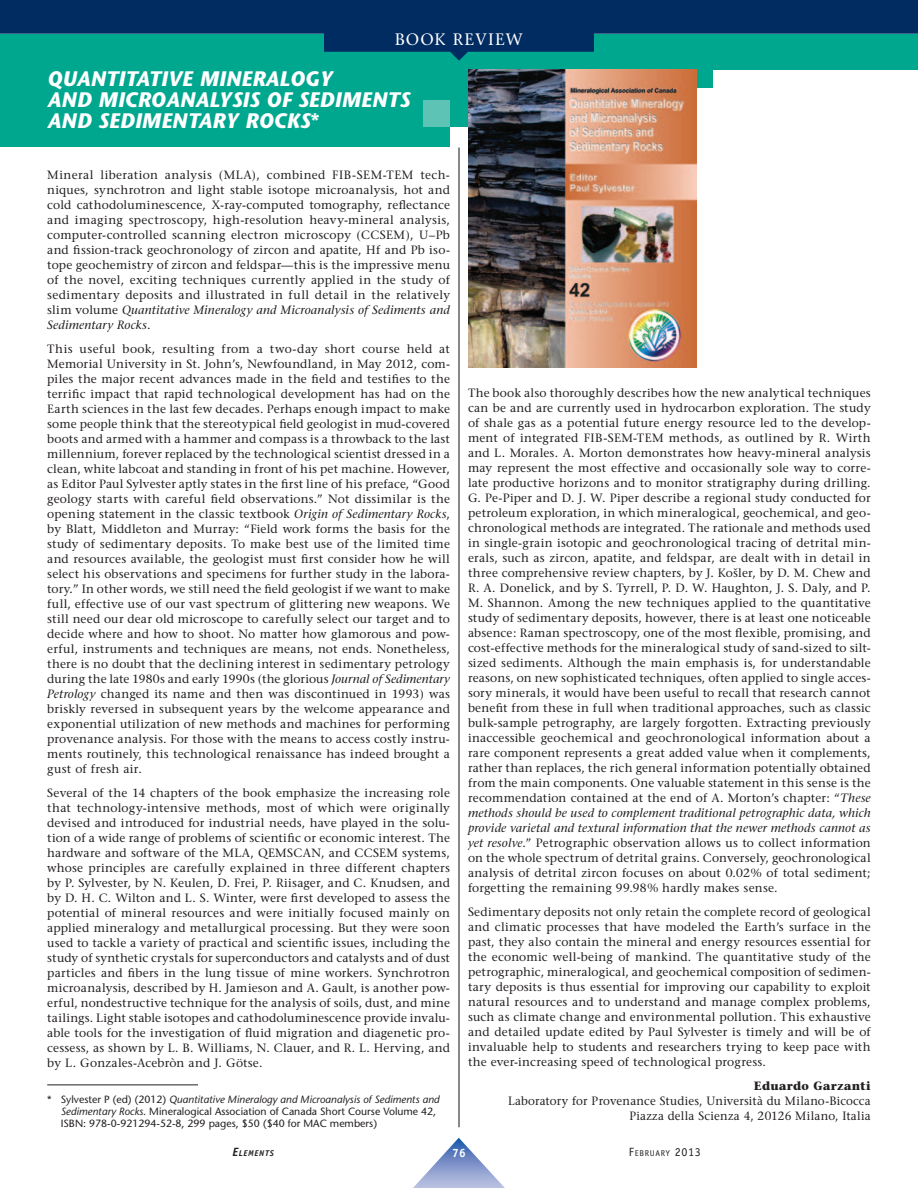
<style>
.page{position:relative;width:918px;height:1188px;background:#fff}
.page>*{position:absolute;margin:0;border:0;box-sizing:border-box;transform-origin:0 0}
.t1{font:italic 700 21px/21px "Stone Sans";color:#fff}
.t2{font:16.5px "Stone Serif";letter-spacing:.06em;color:#fff}
.t3{font:12px/15px "Stone Serif";letter-spacing:.02em;color:#231f20;text-align:justify}
.t4{font:12px/15px "Stone Serif";letter-spacing:.02em;color:#231f20;text-align:right;scale:.96 1}
.t5{font:700 12px "Stone Serif";letter-spacing:.03em;color:#231f20;scale:.96 1}
.t6{font:700 12px "Officina Sans";color:#fff}
.t7{font:10.5px/12px "Stone Sans";color:#231f20}
.t8{font:8.4px "Officina Sans";letter-spacing:.08em;color:#231f20}
.t9{font:italic 700 8.4px "Officina Sans";letter-spacing:.08em;color:#231f20}
.s1{font-style:normal}
.s2{font-style:italic}
.s3{font-size:12px}
</style>
<div class="page">
<div style="left:0;top:34px;width:468px;height:112px;background:#00a78f"></div>
<div style="left:450px;top:127px;width:18px;height:19px;background:#fff"></div>
<div style="left:695px;top:70px;width:18px;height:18px;background:#00a78f"></div>
<div style="left:423px;top:100px;width:27px;height:27px;background:#5cc3b5"></div>
<div style="left:450px;top:34px;width:468px;height:36px;background:#00a78f"></div>
<img style="left:468px;top:70px;width:229px;height:298px">
<hr style="left:47px;top:1084px;width:151px;height:1px;background:#231f20">
<hr style="left:459px;top:148px;width:1px;height:979px;background:#08141c">
<svg style="left:413px;top:1138px;width:92px;height:50px"></svg>
<svg style="left:0;top:0;width:918px;height:61px;fill:#002c62"></svg>
<h2 class="t2" style="left:395px;top:32px;width:130px">BOOK REVIEW</h2>
<h1 class="t1" style="left:47px;top:70px;width:364px">QUANTITATIVE MINERALOGY<br>AND MICROANALYSIS OF SEDIMENTS<br>AND SEDIMENTARY ROCKS<span class="s1">*</span></h1>
<p class="t3" style="left:47px;top:168px;width:404px">Mineral liberation analysis (MLA), combined FIB-SEM-TEM tech&shy;niques, synchrotron and light stable isotope microanalysis, hot and cold cathodoluminescence, X-ray-computed tomography, reflectance and imaging spectroscopy, high-resolution heavy-mineral analysis, computer-controlled scanning electron microscopy (CCSEM), U–Pb and fission-track geochronology of zircon and apatite, Hf and Pb iso&shy;tope geochemistry of zircon and feldspar—this is the impressive menu of the novel, exciting techniques currently applied in the study of sedimentary deposits and illustrated in full detail in the relatively slim volume <span class="s2">Quantitative Mineralogy and Microanalysis of Sediments and Sedimentary Rocks</span>.</p>
<p class="t3" style="left:47px;top:342px;width:404px">This useful book, resulting from a two-day short course held at Memorial University in St. John’s, Newfoundland, in May 2012, com&shy;piles the major recent advances made in the field and testifies to the terrific impact that rapid technological development has had on the Earth sciences in the last few decades. Perhaps enough impact to make some people think that the stereotypical field geologist in mud-covered boots and armed with a hammer and compass is a throwback to the last millennium, forever replaced by the technological scientist dressed in a clean, white labcoat and standing in front of his pet machine. However, as Editor Paul Sylvester aptly states in the first line of his preface, “Good geology starts with careful field observations.” Not dissimilar is the opening statement in the classic textbook <span class="s2">Origin of Sedimentary Rocks</span>, by Blatt, Middleton and Murray: “Field work forms the basis for the study of sedimentary deposits. To make best use of the limited time and resources available, the geologist must first consider how he will select his observations and specimens for further study in the labora&shy;tory<span class="s2">.</span>” In other words, we still need the field geologist if we want to make full, effective use of our vast spectrum of glittering new weapons. We still need our dear old microscope to carefully select our target and to decide where and how to shoot. No matter how glamorous and pow&shy;erful, instruments and techniques are means, not ends. Nonetheless, there is no doubt that the declining interest in sedimentary petrology during the late 1980s and early 1990s (the glorious <span class="s2">Journal of Sedimentary Petrology</span> changed its name and then was discontinued in 1993) was briskly reversed in subsequent years by the welcome appearance and exponential utilization of new methods and machines for performing provenance analysis. For those with the means to access costly instru&shy;ments routinely, this technological renaissance has indeed brought a gust of fresh air.</p>
<p class="t3" style="left:47px;top:786px;width:404px">Several of the 14 chapters of the book emphasize the increasing role that technology-intensive methods, most of which were originally devised and introduced for industrial needs, have played in the solu&shy;tion of a wide range of problems of scientific or economic interest. The hardware and software of the MLA, QEMSCAN, and CCSEM systems, whose principles are carefully explained in three different chapters by P. Sylvester, by N. Keulen, D. Frei, P. Riisager, and C. Knudsen, and by D. H. C. Wilton and L. S. Winter, were first developed to assess the potential of mineral resources and were initially focused mainly on applied mineralogy and metallurgical processing. But they were soon used to tackle a variety of practical and scientific issues, including the study of synthetic crystals for superconductors and catalysts and of dust particles and fibers in the lung tissue of mine workers. Synchrotron microanalysis, described by H. Jamieson and A. Gault, is another pow&shy;erful, nondestructive technique for the analysis of soils, dust, and mine tailings. Light stable isotopes and cathodoluminescence provide invalu&shy;able tools for the investigation of fluid migration and diagenetic pro&shy;cessess, as shown by L. B. Williams, N. Clauer, and R. L. Herving, and by L. Gonzales-Acebròn and J. Götse.</p>
<p class="t3" style="left:468px;top:387px;width:404px">The book also thoroughly describes how the new analytical techniques can be and are currently used in hydrocarbon exploration. The study of shale gas as a potential future energy resource led to the develop&shy;ment of integrated FIB-SEM-TEM methods, as outlined by R. Wirth and L. Morales. A. Morton demonstrates how heavy-mineral analysis may represent the most effective and occasionally sole way to corre&shy;late productive horizons and to monitor stratigraphy during drilling.<br>G. Pe-Piper and D. J. W. Piper describe a regional study conducted for petroleum exploration, in which mineralogical, geochemical, and geo&shy;chronological methods are integrated. The rationale and methods used in single-grain isotopic and geochronological tracing of detrital min&shy;erals, such as zircon, apatite, and feldspar, are dealt with in detail in three comprehensive review chapters, by J. Košler, by D. M. Chew and R. A. Donelick, and by S. Tyrrell, P. D. W. Haughton, J. S. Daly, and P.<br>M. Shannon. Among the new techniques applied to the quantitative study of sedimentary deposits, however, there is at least one noticeable absence: Raman spectroscopy, one of the most flexible, promising, and cost-effective methods for the mineralogical study of sand-sized to silt&shy;sized sediments. Although the main emphasis is, for understandable reasons, on new sophisticated techniques, often applied to single acces&shy;sory minerals, it would have been useful to recall that research cannot benefit from these in full when traditional approaches, such as classic bulk-sample petrography, are largely forgotten. Extracting previously inaccessible geochemical and geochronological information about a rare component represents a great added value when it complements, rather than replaces, the rich general information potentially obtained from the main components. One valuable statement in this sense is the recommendation contained at the end of A. Morton’s chapter: “<span class="s2">These methods should be used to complement traditional petrographic data, which provide varietal and textural information that the newer methods cannot as yet resolve</span>.” Petrographic observation allows us to collect information on the whole spectrum of detrital grains. Conversely, geochronological analysis of detrital zircon focuses on about 0.02% of total sediment; forgetting the remaining 99.98% hardly makes sense.</p>
<p class="t3" style="left:468px;top:906px;width:404px">Sedimentary deposits not only retain the complete record of geological and climatic processes that have modeled the Earth’s surface in the past, they also contain the mineral and energy resources essential for the economic well-being of mankind. The quantitative study of the petrographic, mineralogical, and geochemical composition of sedimen&shy;tary deposits is thus essential for improving our capability to exploit natural resources and to understand and manage complex problems, such as climate change and environmental pollution. This exhaustive and detailed update edited by Paul Sylvester is timely and will be of invaluable help to students and researchers trying to keep pace with the ever-increasing speed of technological progress.</p>
<p class="t5" style="left:754px;top:1081px;width:123px">Eduardo Garzanti</p>
<p class="t4" style="left:508px;top:1095px;width:379px">Laboratory for Provenance Studies, Università du Milano-Bicocca<br>Piazza della Scienza 4, 20126 Milano, Italia</p>
<p class="t7" style="left:61px;top:1095px;width:380px;text-indent:-13px">* Sylvester P (ed) (2012) <span class="s2">Quantitative Mineralogy and Microanalysis of Sediments and<br>Sedimentary Rocks</span>. Mineralogical Association of Canada Short Course Volume 42,<br>ISBN: 978-0-921294-52-8, 299 pages, $50 ($40 for MAC members)</p>
<p class="t9" style="left:232px;top:1150px;width:43px"><span class="s3">E</span>LEMENTS</p>
<p class="t6" style="left:452px;top:1149px;width:15px">76</p>
<p class="t8" style="left:629px;top:1150px;width:73px"><span class="s3">F</span>EBRUARY <span class="s3">2013</span></p>
</div>
